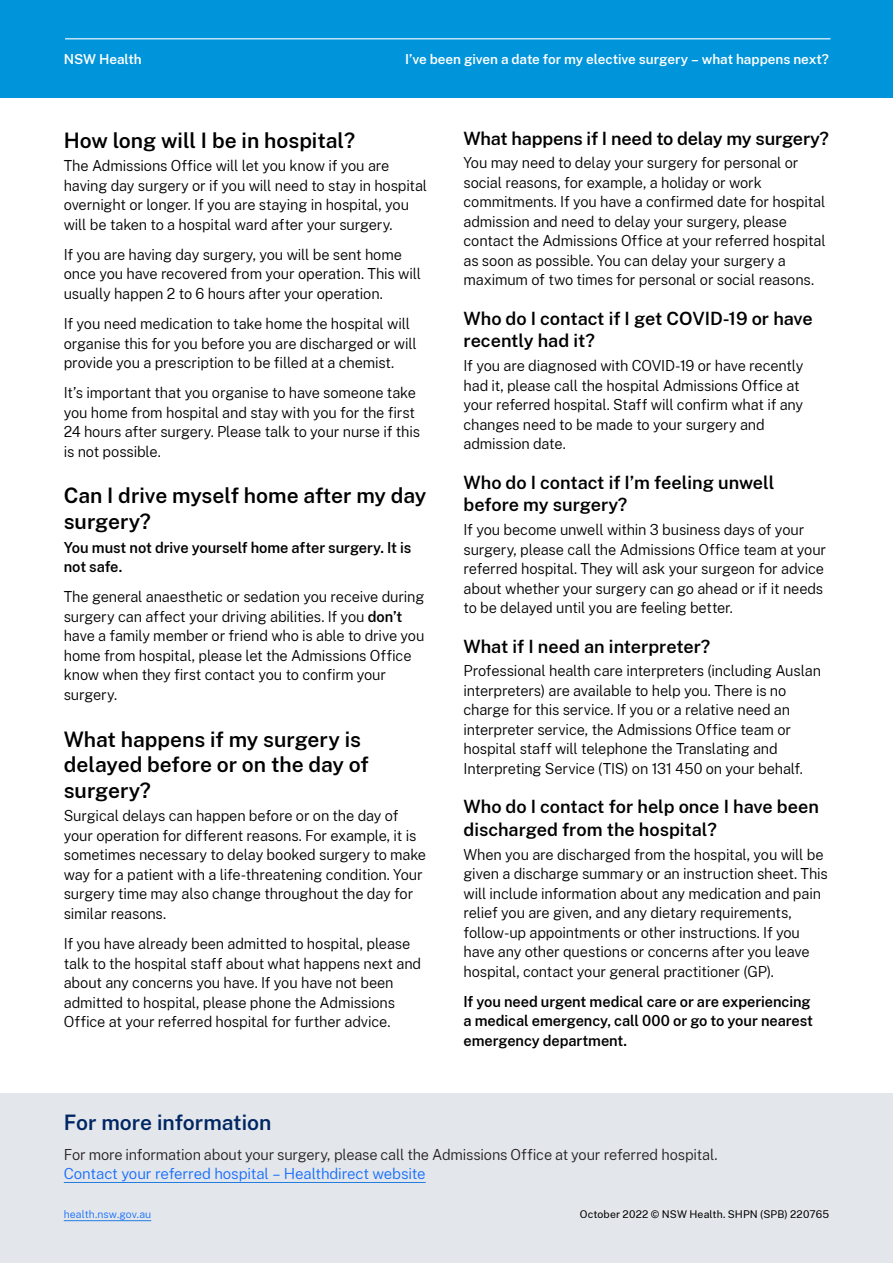
<style>
.page{position:relative;width:893px;height:1263px;background:#fff}
.page>*{position:absolute;margin:0;border:0;box-sizing:border-box;transform-origin:0 0}
.t1{font:600 21px/25.5px "Public Sans";color:#000}
.t2{font:600 21px "Public Sans";color:#002664}
.t3{font:600 18px/22.5px "Public Sans";color:#000}
.t4{font:300 15px/19.5px "Public Sans";letter-spacing:-.01em;color:#000}
.t5{font:600 15px/19.5px "Public Sans";letter-spacing:-.005em;color:#000}
.t6{font:300 15px "Public Sans";letter-spacing:-.01em;color:#231f20}
.t7{font:300 15px "Public Sans";letter-spacing:-.01em;color:#146cfd}
.t8{font:600 13.5px "Public Sans";color:#fff}
.t9{font:10.5px "Public Sans";letter-spacing:.01em;color:#000}
.t10{font:300 10.5px "Public Sans";letter-spacing:.01em;color:#146cfd}
.s1{font-weight:600}
</style>
<div class="page">
<div style="left:0;top:0;width:893px;height:98px;background:#0095da"></div>
<div style="left:0;top:1093px;width:893px;height:170px;background:#e3e7eb"></div>
<hr style="left:65px;top:38px;width:765px;height:1px;background:#fff">
<hr style="left:64px;top:1220px;width:87px;height:1px;background:#247de1">
<hr style="left:64px;top:1182px;width:362px;height:1px;background:#247de1">
<p class="t8" style="left:64px;top:49px;width:79px">NSW Health</p>
<p class="t8" style="left:405px;top:49px;width:425px">I’ve been given a date for my elective surgery – what happens next?</p>
<h1 class="t1" style="left:64px;top:126px;width:293px">How long will I be in hospital?</h1>
<p class="t4" style="left:64px;top:155px;width:365px">The Admissions Office will let you know if you are having day surgery or if you will need to stay in hospital overnight or longer. If you are staying in hospital, you will be taken to a hospital ward after your surgery.</p>
<p class="t4" style="left:64px;top:244px;width:359px">If you are having day surgery, you will be sent home once you have recovered from your operation. This will usually happen 2 to 6 hours after your operation.</p>
<p class="t4" style="left:64px;top:313px;width:354px">If you need medication to take home the hospital will organise this for you before you are discharged or will provide you a prescription to be filled at a chemist.</p>
<p class="t4" style="left:64px;top:382px;width:358px">It’s important that you organise to have someone take you home from hospital and stay with you for the first 24 hours after surgery. Please talk to your nurse if this is not possible.</p>
<h1 class="t1" style="left:64px;top:482px;width:364px">Can I drive myself home after my day surgery?</h1>
<p class="t5" style="left:64px;top:537px;width:349px">You must not drive yourself home after surgery. It is not safe.</p>
<p class="t4" style="left:64px;top:586px;width:362px">The general anaesthetic or sedation you receive during surgery can affect your driving abilities. If you <span class="s1">don’t </span>have a family member or friend who is able to drive you home from hospital, please let the Admissions Office know when they first contact you to confirm your surgery.</p>
<h1 class="t1" style="left:64px;top:725px;width:306px">What happens if my surgery is delayed before or on the day of surgery?</h1>
<p class="t4" style="left:64px;top:805px;width:364px">Surgical delays can happen before or on the day of your operation for different reasons. For example, it is sometimes necessary to delay booked surgery to make way for a patient with a life-threatening condition. Your surgery time may also change throughout the day for similar reasons.</p>
<p class="t4" style="left:64px;top:933px;width:359px">If you have already been admitted to hospital, please talk to the hospital staff about what happens next and about any concerns you have. If you have not been admitted to hospital, please phone the Admissions Office at your referred hospital for further advice.</p>
<p class="t3" style="left:463px;top:126px;width:367px">What happens if I need to delay my surgery?</p>
<p class="t4" style="left:463px;top:153px;width:364px">You may need to delay your surgery for personal or social reasons, for example, a holiday or work commitments. If you have a confirmed date for hospital admission and need to delay your surgery, please contact the Admissions Office at your referred hospital as soon as possible. You can delay your surgery a maximum of two times for personal or social reasons.</p>
<p class="t3" style="left:463px;top:306px;width:351px">Who do I contact if I get COVID-19 or have recently had it?</p>
<p class="t4" style="left:463px;top:355px;width:341px">If you are diagnosed with COVID-19 or have recently had it, please call the hospital Admissions Office at your referred hospital. Staff will confirm what if any changes need to be made to your surgery and admission date.</p>
<p class="t3" style="left:463px;top:470px;width:312px">Who do I contact if I’m feeling unwell before my surgery?</p>
<p class="t4" style="left:463px;top:519px;width:364px">If you become unwell within 3 business days of your surgery, please call the Admissions Office team at your referred hospital. They will ask your surgeon for advice about whether your surgery can go ahead or if it needs to be delayed until you are feeling better.</p>
<p class="t3" style="left:463px;top:634px;width:248px">What if I need an interpreter?</p>
<p class="t4" style="left:463px;top:660px;width:359px">Professional health care interpreters (including Auslan interpreters) are available to help you. There is no charge for this service. If you or a relative need an interpreter service, the Admissions Office team or hospital staff will telephone the Translating and Interpreting Service (TIS) on 131 450 on your behalf.</p>
<p class="t3" style="left:463px;top:794px;width:357px">Who do I contact for help once I have been discharged from the hospital?</p>
<p class="t4" style="left:463px;top:844px;width:366px">When you are discharged from the hospital, you will be given a discharge summary or an instruction sheet. This will include information about any medication and pain relief you are given, and any dietary requirements, follow-up appointments or other instructions. If you have any other questions or concerns after you leave hospital, contact your general practitioner (GP).</p>
<p class="t5" style="left:463px;top:991px;width:351px">If you need urgent medical care or are experiencing a medical emergency, call 000 or go to your nearest emergency department.</p>
<h1 class="t2" style="left:64px;top:1107px;width:209px">For more information</h1>
<p class="t6" style="left:64px;top:1144px;width:655px">For more information about your surgery, please call the Admissions Office at your referred hospital.</p>
<p class="t7" style="left:64px;top:1164px;width:363px">Contact your referred hospital – Healthdirect website</p>
<p class="t10" style="left:64px;top:1206px;width:89px">health.nsw.gov.au</p>
<p class="t9" style="left:580px;top:1206px;width:251px">October 2022 © NSW Health. SHPN (SPB) 220765</p>
</div>
